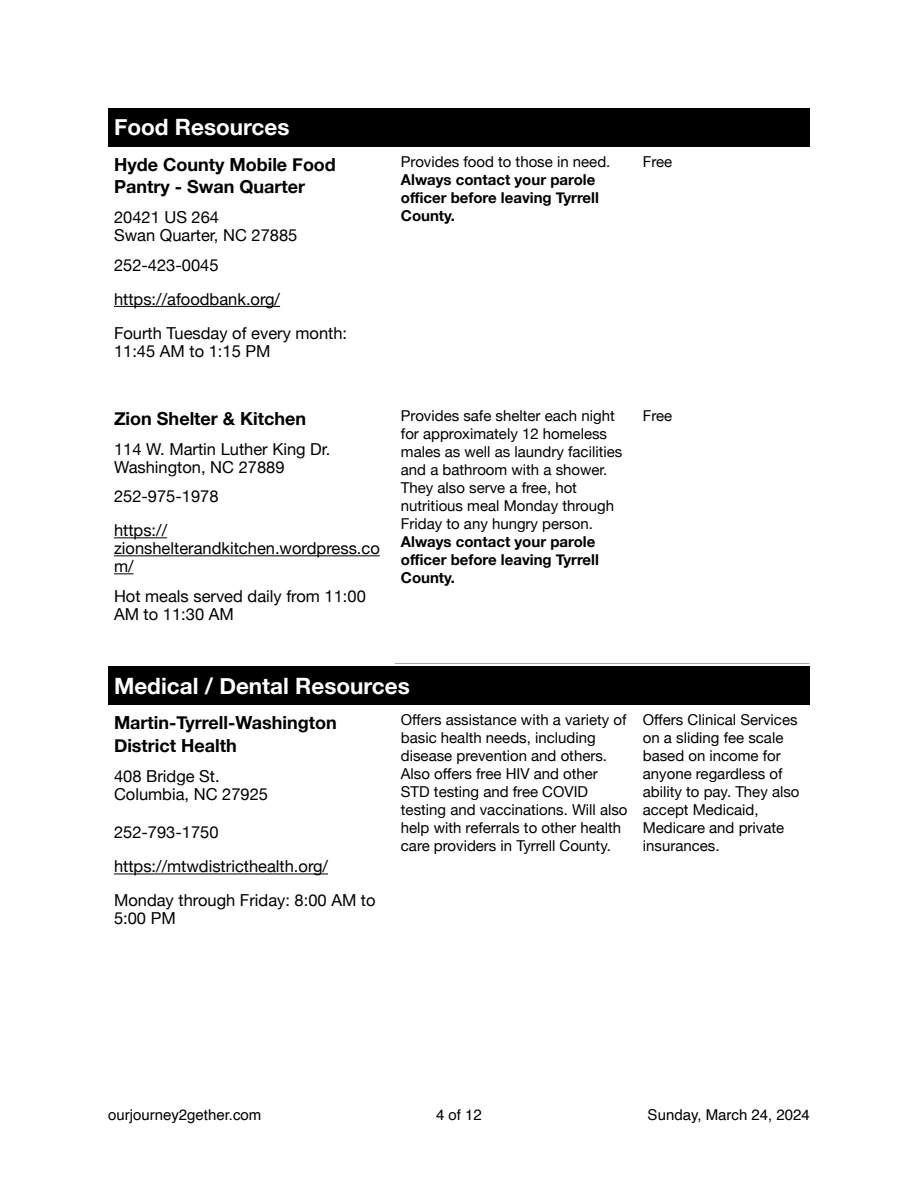
<style>
.page{position:relative;width:918px;height:1188px;background:#fff}
.page>*{position:absolute;margin:0;border:0;box-sizing:border-box;transform-origin:0 0}
.t1{font:700 22.5px "Helvetica Neue";color:#fff}
.t2{font:700 18px/22.5px "Helvetica Neue";color:#000}
.t3{font:16.5px/18px "Helvetica Neue";color:#000}
.t4{font:15px/18px "Helvetica Neue";color:#000}
.t5{font:700 15px/18px "Helvetica Neue";color:#000}
.t6{font:15px "Helvetica";color:#000}
</style>
<div class="page">
<hr style="left:114px;top:306px;width:166px;height:1px;background:#000">
<hr style="left:114px;top:537px;width:53px;height:1px;background:#000">
<hr style="left:114px;top:555px;width:266px;height:1px;background:#000">
<svg style="left:114px;top:573px;width:20px;height:1px"></svg>
<hr style="left:395px;top:663px;width:414px;height:1px;background:#a6a6a6">
<div style="left:395px;top:108px;width:414px;height:39px;background:#000"></div>
<div style="left:108px;top:108px;width:287px;height:39px;background:#000"></div>
<div style="left:108px;top:667px;width:701px;height:38px;background:#000"></div>
<hr style="left:114px;top:874px;width:214px;height:1px;background:#000">
<h1 class="t1" style="left:114px;top:114px;width:177px">Food Resources</h1>
<p class="t2" style="left:114px;top:153px;width:223px">Hyde County Mobile Food<br>Pantry - Swan Quarter</p>
<p class="t4" style="left:401px;top:152px;width:211px">Provides food to those in need.</p>
<p class="t5" style="left:401px;top:170px;width:200px">Always contact your parole offi cer before leaving Tyrrell<br>County.</p>
<p class="t3" style="left:114px;top:208px;width:185px">20421 US 264<br>Swan Quarter, NC 27885</p>
<p class="t3" style="left:114px;top:248px;width:235px;line-height:34px">252-423-0045 https://afoodbank.org/<br>Fourth Tuesday of every month:</p>
<p class="t3" style="left:114px;top:342px;width:158px">11:45 AM to 1:15 PM</p>
<p class="t2" style="left:114px;top:406px;width:194px">Zion Shelter &amp; Kitchen</p>
<p class="t4" style="left:401px;top:406px;width:223px">Provides safe shelter each night for approximately 12 homeless males as well as laundry facilities and a bathroom with a shower.<br>They also serve a free, hot nutritious meal Monday through<br>Friday to any hungry person.</p>
<p class="t5" style="left:401px;top:532px;width:200px">Always contact your parole offi cer before leaving Tyrrell<br>County.</p>
<p class="t3" style="left:114px;top:439px;width:218px">114 W. Martin Luther King Dr.<br>Washington, NC 27889</p>
<p class="t3" style="left:114px;top:479px;width:106px;line-height:34px">252-975-1978 https://</p>
<p class="t3" style="left:114px;top:539px;width:267px">zionshelterandkitchen.wordpress.co m/</p>
<p class="t3" style="left:114px;top:587px;width:253px">Hot meals served daily from 11:00<br>AM to 11:30 AM</p>
<p class="t4" style="left:643px;top:152px;width:31px">Free</p>
<p class="t4" style="left:643px;top:406px;width:31px">Free</p>
<h1 class="t1" style="left:114px;top:672px;width:297px">Medical / Dental Resources</h1>
<p class="t2" style="left:114px;top:711px;width:224px">Martin-Tyrrell-Washington<br>District Health</p>
<p class="t4" style="left:401px;top:711px;width:228px">Offers assistance with a variety of basic health needs, including disease prevention and others.<br>Also offers free HIV and other<br>STD testing and free COVID testing and vaccinations. Will also help with referrals to other health care providers in Tyrrell County.</p>
<p class="t4" style="left:643px;top:711px;width:158px">Offers Clinical Services on a sliding fee scale based on income for anyone regardless of ability to pay. They also accept Medicaid,<br>Medicare and private insurances.</p>
<p class="t3" style="left:114px;top:767px;width:156px">408 Bridge St.<br>Columbia, NC 27925</p>
<p class="t3" style="left:114px;top:815px;width:263px;line-height:34px">252-793-1750 https://mtwdistricthealth.org/<br>Monday through Friday: 8:00 AM to</p>
<p class="t3" style="left:114px;top:909px;width:63px">5:00 PM</p>
<p class="t6" style="left:108px;top:1108px;width:155px">ourjourney2gether.com</p>
<p class="t6" style="left:436px;top:1108px;width:47px">4 of 12</p>
<p class="t6" style="left:648px;top:1108px;width:164px">Sunday, March 24, 2024</p>
</div>
